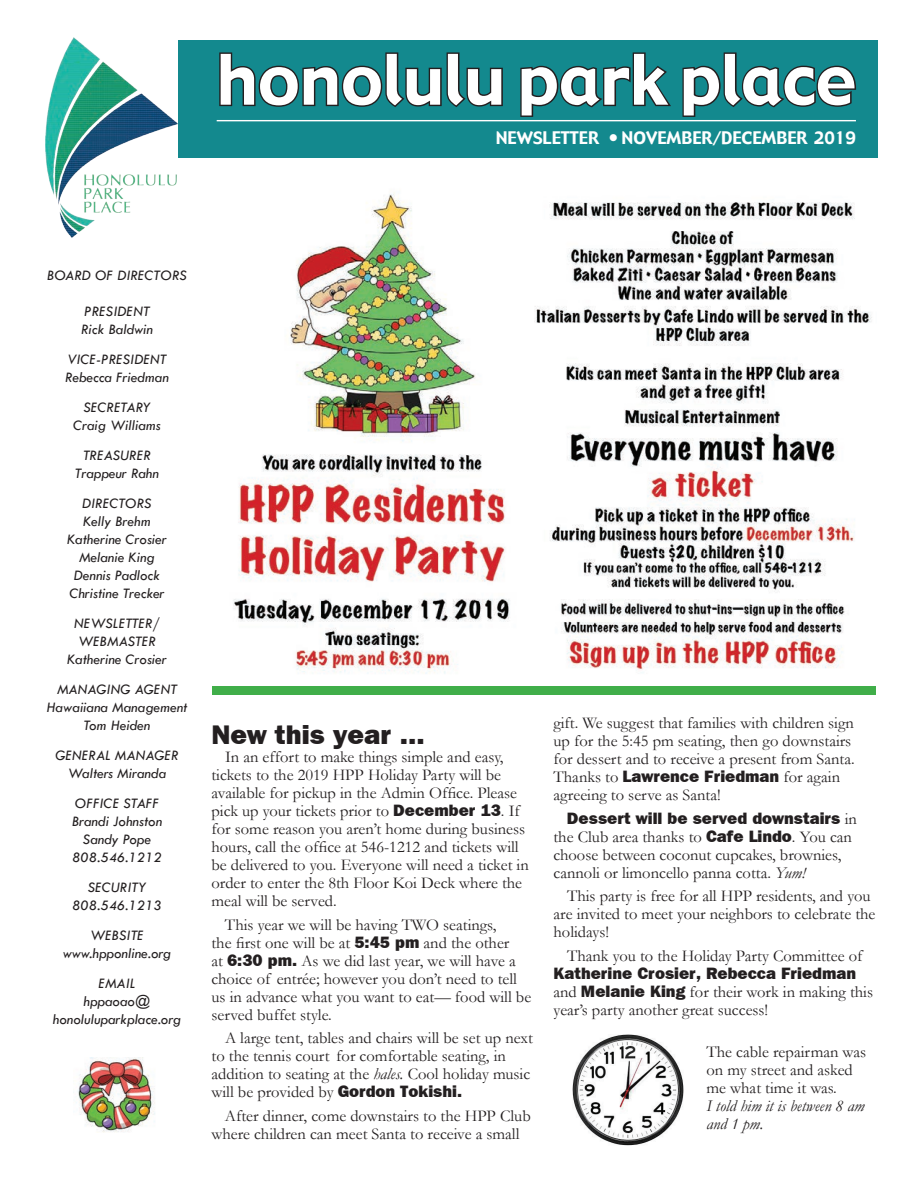
<style>
.page{position:relative;width:918px;height:1188px;background:#fff}
.page>*{position:absolute;margin:0;border:0;box-sizing:border-box;transform-origin:0 0}
.t1{font:67.8px "Gadget";color:#fff}
.t2{font:800 27px "Franklin Gothic IT Cby BT";color:#231f20}
.t3{font:16.95px "Gadget";color:#fff}
.t4{font:16.5px/18px "Garamond";color:#231f20}
.t5{font:800 16.5px "Franklin Gothic IT Cby BT";color:#231f20}
.t6{font:italic 16.5px/17.9px "Garamond";color:#231f20}
.t7{font:italic 15px/18px "Tw Cen";color:#231f20;text-align:center}
.s1{font-family:"Franklin Gothic IT Cby BT";font-weight:800}
.s2{font-style:italic}
.s3{font-family:"Garamond";font-weight:400}
</style>
<div class="page">
<div style="left:87px;top:40px;width:791px;height:118px;background:#13898e"></div>
<hr style="left:217px;top:120px;width:639px;height:1px;background:#fff">
<svg style="left:219px;top:52px;width:284px;height:55px"></svg>
<svg style="left:520px;top:52px;width:151px;height:65px"></svg>
<svg style="left:682px;top:52px;width:174px;height:65px"></svg>
<img style="left:45px;top:37px;width:132px;height:201px">
<img style="left:233px;top:192px;width:277px;height:482px">
<img style="left:534px;top:202px;width:338px;height:471px">
<img style="left:76px;top:1057px;width:79px;height:76px">
<img style="left:572px;top:1035px;width:112px;height:111px">
<div style="left:212px;top:686px;width:664px;height:8px;background:#40ae49"></div>
<h1 class="t1" style="left:217px;top:36px;width:641px">honolulu park place</h1>
<p class="t3" style="left:496px;top:127px;width:362px">NEWSLETTER • NOVEMBER/DECEMBER 2019</p>
<p class="t7" style="left:47px;top:266px;width:142px">BOARD OF DIRECTORS</p>
<p class="t7" style="left:81px;top:302px;width:73px;text-align:left">PRESIDENT<br>Rick Baldwin</p>
<p class="t7" style="left:65px;top:350px;width:105px;text-align:left">VICE-PRESIDENT<br>Rebecca Friedman</p>
<p class="t7" style="left:73px;top:398px;width:89px">SECRETARY<br>Craig Williams</p>
<p class="t7" style="left:75px;top:446px;width:86px">TREASURER<br>Trappeur Rahn</p>
<p class="t7" style="left:67px;top:494px;width:101px">DIRECTORS<br>Kelly Brehm<br>Katherine Crosier<br>Melanie King<br>Dennis Padlock<br>Christine Trecker</p>
<p class="t7" style="left:67px;top:614px;width:101px">NEWSLETTER/<br>WEBMASTER<br>Katherine Crosier</p>
<p class="t7" style="left:47px;top:680px;width:142px">MANAGING AGENT<br>Hawaiiana Management<br>Tom Heiden</p>
<p class="t7" style="left:55px;top:746px;width:125px">GENERAL MANAGER<br>Walters Miranda</p>
<p class="t7" style="left:72px;top:794px;width:92px">OFFICE STAFF<br>Brandi Johnston<br>Sandy Pope<br>808.546.1212</p>
<p class="t7" style="left:72px;top:878px;width:91px">SECURITY<br>808.546.1213</p>
<p class="t7" style="left:63px;top:926px;width:110px">WEBSITE www.hpponline.org</p>
<p class="t7" style="left:53px;top:974px;width:130px">EMAIL<br>hppaoao@ honoluluparkplace.org</p>
<h2 class="t2" style="left:212px;top:718px;width:215px">New this year ...</h2>
<p class="t4" style="left:212px;top:748px;width:319px;text-indent:13px">In an effort to make things simple and easy, tickets to the 2019 HPP Holiday Party will be available for pickup in the Admin Office. Please pick up your tickets prior to <span class="s1">December 13</span>. If for some reason you aren’t home during business hours, call the office at 546-1212 and tickets will be delivered to you. Everyone will need a ticket in order to enter the 8th Floor Koi Deck where the meal will be served.</p>
<p class="t4" style="left:212px;top:915px;width:321px;text-indent:13px">This year we will be having TWO seatings,<br>the first one will be at <span class="s1">5:45 pm</span> and the other<br>at <span class="s1">6:30 pm.</span> As we did last year, we will have a choice of entrée; however you don’t need to tell us in advance what you want to eat— food will be served buffet style.</p>
<p class="t4" style="left:211px;top:1029px;width:323px;text-indent:14px">A large tent, tables and chairs will be set up next to the tennis court for comfortable seating, in addition to seating at the <span class="s2">hales.</span> Cool holiday music will be provided by <span class="s1">Gordon Tokishi.</span></p>
<p class="t4" style="left:211px;top:1106px;width:321px;text-indent:13px">After dinner, come downstairs to the HPP Club where children can meet Santa to receive a small</p>
<p class="t4" style="left:553px;top:714px;width:303px">gift. We suggest that families with children sign up for the 5:45 pm seating, then go downstairs for dessert and to receive a present from Santa.<br>Thanks to <span class="s1">Lawrence Friedman</span> for again agreeing to serve as Santa!</p>
<p class="t5" style="left:567px;top:808px;width:291px">Dessert will be served downstairs <span class="s3">in</span></p>
<p class="t4" style="left:553px;top:827px;width:300px">the Club area thanks to <span class="s1">Cafe Lindo</span>. You can choose between coconut cupcakes, brownies, cannoli or limoncello panna cotta. <span class="s2">Yum!</span></p>
<p class="t4" style="left:554px;top:887px;width:323px;text-indent:13px">This party is free for all HPP residents, and you are invited to meet your neighbors to celebrate the holidays!</p>
<p class="t4" style="left:567px;top:946px;width:297px">Thank you to the Holiday Party Committee of</p>
<p class="t5" style="left:554px;top:962px;width:304px">Katherine Crosier, Rebecca Friedman</p>
<p class="t4" style="left:554px;top:982px;width:321px">and <span class="s1">Melanie King</span> for their work in making this year’s party another great success!</p>
<p class="t4" style="left:706px;top:1043px;width:161px">The cable repairman was on my street and asked me what time it was.</p>
<p class="t6" style="left:706px;top:1096px;width:159px">I told him it is between 8 am and 1 pm.</p>
</div>
